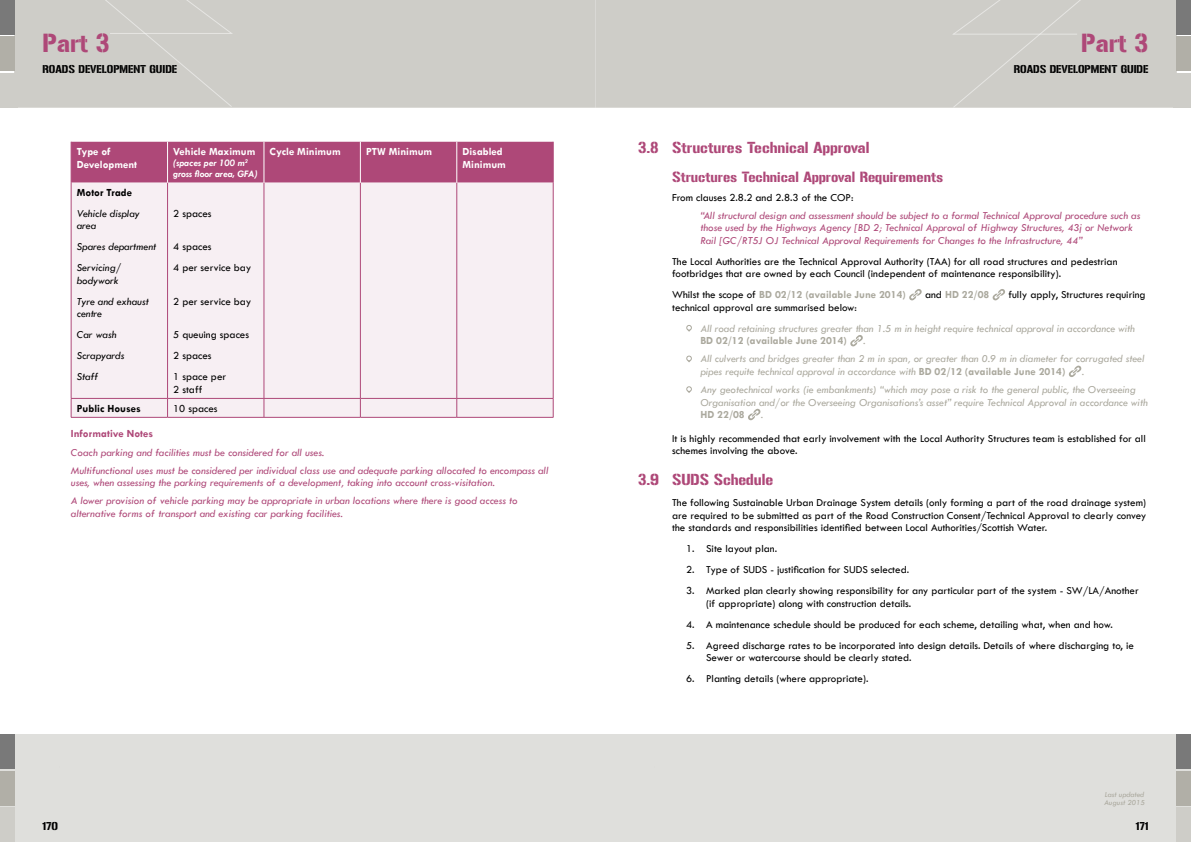
<style>
.page{position:relative;width:1191px;height:842px;background:#fff}
.page>*{position:absolute;margin:0;border:0;box-sizing:border-box;transform-origin:0 0}
.t1{font:23px "Gunplay";color:#ae4878}
.t2{font:14px "Gunplay";color:#ae4878}
.t3{font:13px "Gunplay";color:#ae4878}
.t4{font:11px/12.5px "Tw Cen";color:#000}
.t5{font:italic 11px/18.2px "Tw Cen";color:#ae4878}
.t6{font:italic 11px/18.2px "Tw Cen";color:#aba99e}
.t7{font:italic 11px/21px "Tw Cen";color:#000}
.t8{font:700 11px "Tw Cen";color:#aba99e}
.t9{font:700 11px/12.5px "Tw Cen";color:#fff}
.t10{font:700 11px "Tw Cen";color:#000}
.t11{font:700 11px "Tw Cen";color:#ae4878}
.t12{font:10px "Gunplay";color:#000}
.t13{font:italic 700 10px/11px "Tw Cen";color:#fff}
.t14{font:italic 8px/8px "Tw Cen";color:#aba99e}
.s1{font-weight:400;color:#000}
.s2{font-weight:700;font-style:normal}
</style>
<div class="page">
<div style="left:595px;top:0;width:581px;height:108px;background:#cecdc8"></div>
<div style="left:950px;top:0;width:132px;height:108px;background:#cecdc8"></div>
<div style="left:1176px;top:0;width:15px;height:34px;background:#797979"></div>
<div style="left:1176px;top:37px;width:15px;height:34px;background:#b1afa7"></div>
<div style="left:1174px;top:74px;width:17px;height:34px;background:#cecdc8"></div>
<div style="left:14px;top:0;width:581px;height:108px;background:#cecdc8"></div>
<div style="left:102px;top:0;width:133px;height:108px;background:#cecdc8"></div>
<div style="left:0;top:0;width:14px;height:34px;background:#797979"></div>
<div style="left:0;top:37px;width:14px;height:34px;background:#b1afa7"></div>
<div style="left:0;top:74px;width:17px;height:34px;background:#cecdc8"></div>
<div style="left:595px;top:734px;width:596px;height:108px;background:#dfdfdc"></div>
<div style="left:1176px;top:734px;width:15px;height:34px;background:#797979"></div>
<div style="left:1176px;top:771px;width:15px;height:34px;background:#b1afa7"></div>
<div style="left:1176px;top:808px;width:15px;height:34px;background:#cecdc8"></div>
<div style="left:0;top:734px;width:595px;height:108px;background:#dfdfdc"></div>
<div style="left:0;top:734px;width:14px;height:34px;background:#797979"></div>
<div style="left:0;top:771px;width:14px;height:34px;background:#b1afa7"></div>
<div style="left:0;top:808px;width:14px;height:34px;background:#cecdc8"></div>
<div style="left:72px;top:142px;width:481px;height:41px;background:#ae4878"></div>
<div style="left:72px;top:183px;width:481px;height:234px;background:#f7eff3"></div>
<hr style="left:167px;top:183px;width:1px;height:215px;background:#ae4878">
<hr style="left:264px;top:183px;width:1px;height:215px;background:#ae4878">
<hr style="left:360px;top:183px;width:1px;height:215px;background:#ae4878">
<hr style="left:456px;top:183px;width:1px;height:215px;background:#ae4878">
<svg style="left:167px;top:399px;width:1px;height:18px"></svg>
<svg style="left:264px;top:399px;width:1px;height:18px"></svg>
<svg style="left:360px;top:399px;width:1px;height:18px"></svg>
<svg style="left:456px;top:399px;width:1px;height:18px"></svg>
<hr style="left:167px;top:142px;width:1px;height:41px;background:#fff">
<hr style="left:264px;top:142px;width:1px;height:41px;background:#fff">
<hr style="left:360px;top:142px;width:1px;height:41px;background:#fff">
<hr style="left:456px;top:142px;width:1px;height:41px;background:#fff">
<hr style="left:71px;top:142px;width:1px;height:41px;background:#ae4878">
<hr style="left:553px;top:142px;width:1px;height:41px;background:#ae4878">
<hr style="left:71px;top:183px;width:1px;height:215px;background:#ae4878">
<hr style="left:553px;top:183px;width:1px;height:215px;background:#ae4878">
<hr style="left:71px;top:398px;width:96px;height:1px;background:#ae4878">
<svg style="left:71px;top:399px;width:1px;height:18px"></svg>
<hr style="left:167px;top:398px;width:97px;height:1px;background:#ae4878">
<hr style="left:264px;top:398px;width:96px;height:1px;background:#ae4878">
<hr style="left:360px;top:398px;width:97px;height:1px;background:#ae4878">
<hr style="left:457px;top:398px;width:96px;height:1px;background:#ae4878">
<svg style="left:553px;top:399px;width:1px;height:18px"></svg>
<hr style="left:71px;top:417px;width:96px;height:1px;background:#ae4878">
<hr style="left:167px;top:417px;width:97px;height:1px;background:#ae4878">
<hr style="left:264px;top:417px;width:96px;height:1px;background:#ae4878">
<hr style="left:360px;top:417px;width:97px;height:1px;background:#ae4878">
<hr style="left:457px;top:417px;width:96px;height:1px;background:#ae4878">
<svg style="left:909px;top:289px;width:13px;height:12px"></svg>
<svg style="left:992px;top:289px;width:13px;height:12px"></svg>
<svg style="left:686px;top:325px;width:6px;height:7px"></svg>
<svg style="left:850px;top:335px;width:13px;height:12px"></svg>
<svg style="left:686px;top:356px;width:6px;height:6px"></svg>
<svg style="left:1068px;top:365px;width:13px;height:12px"></svg>
<svg style="left:686px;top:386px;width:6px;height:7px"></svg>
<svg style="left:748px;top:408px;width:13px;height:13px"></svg>
<h1 class="t1" style="left:43px;top:30px;width:69px">Part 3</h1>
<p class="t12" style="left:43px;top:63px;width:136px">ROADS DEVELOPMENT GUIDE</p>
<p class="t9" style="left:77px;top:145px;width:62px">Type of<br>Development</p>
<p class="t9" style="left:173px;top:145px;width:84px">Vehicle Maximum</p>
<p class="t13" style="left:173px;top:157px;width:86px">(spaces per 100 m<sup>2 </sup>gross floor area, GFA)</p>
<p class="t10" style="left:77px;top:186px;width:57px">Motor Trade</p>
<p class="t7" style="left:77px;top:207px;width:64px;line-height:12.5px">Vehicle display area</p>
<p class="t7" style="left:77px;top:236px;width:81px">Spares department<br>Servicing/</p>
<p class="t7" style="left:77px;top:270px;width:73px">bodywork<br>Tyre and exhaust</p>
<p class="t7" style="left:77px;top:303px;width:49px">centre<br>Car wash<br>Scrapyards<br>Staff</p>
<p class="t4" style="left:173px;top:207px;width:40px">2 spaces</p>
<p class="t4" style="left:173px;top:236px;width:80px;line-height:21px">4 spaces<br>4 per service bay</p>
<p class="t4" style="left:173px;top:295px;width:80px">2 per service bay</p>
<p class="t4" style="left:173px;top:324px;width:77px;line-height:21px">5 queuing spaces<br>2 spaces<br>1 space per</p>
<p class="t4" style="left:173px;top:383px;width:31px">2 staff</p>
<p class="t9" style="left:270px;top:145px;width:73px">Cycle Minimum</p>
<p class="t9" style="left:366px;top:145px;width:68px">PTW Minimum</p>
<p class="t9" style="left:462px;top:145px;width:45px">Disabled<br>Minimum</p>
<p class="t10" style="left:77px;top:401px;width:65px">Public Houses</p>
<p class="t4" style="left:173px;top:402px;width:46px">10 spaces</p>
<p class="t11" style="left:71px;top:427px;width:84px">Informative Notes</p>
<p class="t5" style="left:71px;top:443px;width:479px">Coach parking and facilities must be considered for all uses.<br>Multifunctional uses must be considered per individual class use and adequate parking allocated to encompass all</p>
<p class="t5" style="left:71px;top:473px;width:448px">uses, when assessing the parking requirements of a development, taking into account cross-visitation.<br>A lower provision of vehicle parking may be appropriate in urban locations where there is good access to</p>
<p class="t5" style="left:71px;top:504px;width:273px">alternative forms of transport and existing car parking facilities.</p>
<h1 class="t1" style="left:1081px;top:30px;width:69px">Part 3</h1>
<p class="t12" style="left:1013px;top:63px;width:136px">ROADS DEVELOPMENT GUIDE</p>
<p class="t2" style="left:638px;top:139px;width:233px">3.8 Structures Technical Approval</p>
<p class="t3" style="left:672px;top:170px;width:272px">Structures Technical Approval Requirements</p>
<p class="t4" style="left:672px;top:191px;width:183px">From clauses 2.8.2 and 2.8.3 of the COP:</p>
<p class="t5" style="left:700px;top:209px;width:441px;line-height:12.5px">“All structural design and assessment should be subject to a formal Technical Approval procedure such as those used by the Highways Agency [BD 2; Technical Approval of Highway Structures, 43j or Network<br>Rail [GC/RT5J OJ Technical Approval Requirements for Changes to the Infrastructure, 44”</p>
<p class="t4" style="left:672px;top:255px;width:447px">The Local Authorities are the Technical Approval Authority (TAA) for all road structures and pedestrian footbridges that are owned by each Council (independent of maintenance responsibility).</p>
<p class="t8" style="left:672px;top:288px;width:235px"><span class="s1">Whilst the scope of</span> BD 02/12 (available June 2014)</p>
<p class="t8" style="left:925px;top:288px;width:66px"><span class="s1">and</span> HD 22/08</p>
<p class="t4" style="left:1008px;top:288px;width:139px">fully apply, Structures requiring</p>
<p class="t4" style="left:672px;top:301px;width:186px">technical approval are summarised below:</p>
<p class="t6" style="left:700px;top:319px;width:436px">All road retaining structures greater than 1.5 m in height require technical approval in accordance with</p>
<p class="t8" style="left:700px;top:334px;width:148px">BD 02/12 (available June 2014)</p>
<p class="t6" style="left:700px;top:332px;width:445px;text-indent:163px">.<br>All culverts and bridges greater than 2 m in span, or greater than 0.9 m in diameter for corrugated steel</p>
<p class="t6" style="left:700px;top:362px;width:367px">pipes requite technical approval in accordance with <span class="s2">BD 02/12 (available June 2014)</span></p>
<p class="t6" style="left:700px;top:362px;width:437px;text-indent:381px">.<br>Any geotechnical works (ie embankments) “which may pose a risk to the general public, the Overseeing</p>
<p class="t6" style="left:700px;top:393px;width:449px">Organisation and/or the Overseeing Organisations’s asset” require Technical Approval in accordance with</p>
<p class="t8" style="left:700px;top:408px;width:46px">HD 22/08</p>
<p class="t6" style="left:761px;top:405px;width:4px">.</p>
<p class="t4" style="left:672px;top:432px;width:475px">It is highly recommended that early involvement with the Local Authority Structures team is established for all schemes involving the above.</p>
<p class="t2" style="left:638px;top:472px;width:137px">3.9 SUDS Schedule</p>
<p class="t4" style="left:672px;top:497px;width:476px;text-align:justify">The following Sustainable Urban Drainage System details (only forming a part of the road drainage system) are required to be submitted as part of the Road Construction Consent/Technical Approval to clearly convey the standards and responsibilities identified between Local Authorities/Scottish Water.</p>
<p class="t4" style="left:686px;top:543px;width:92px">1. Site layout plan.</p>
<p class="t4" style="left:686px;top:564px;width:224px">2. Type of SUDS - justification for SUDS selected.</p>
<p class="t4" style="left:706px;top:585px;width:434px;text-indent:-20px">3. Marked plan clearly showing responsibility for any particular part of the system - SW/LA/Another (if appropriate) along with construction details.</p>
<p class="t4" style="left:686px;top:618px;width:428px">4. A maintenance schedule should be produced for each scheme, detailing what, when and how.</p>
<p class="t4" style="left:706px;top:639px;width:429px;text-indent:-20px">5. Agreed discharge rates to be incorporated into design details. Details of where discharging to, ie<br>Sewer or watercourse should be clearly stated.</p>
<p class="t4" style="left:686px;top:673px;width:184px">6. Planting details (where appropriate).</p>
<p class="t14" style="left:1104px;top:790px;width:42px">Last updated<br>August 2015</p>
<p class="t12" style="left:43px;top:820px;width:17px">170</p>
<p class="t12" style="left:1135px;top:820px;width:14px">171</p>
</div>
